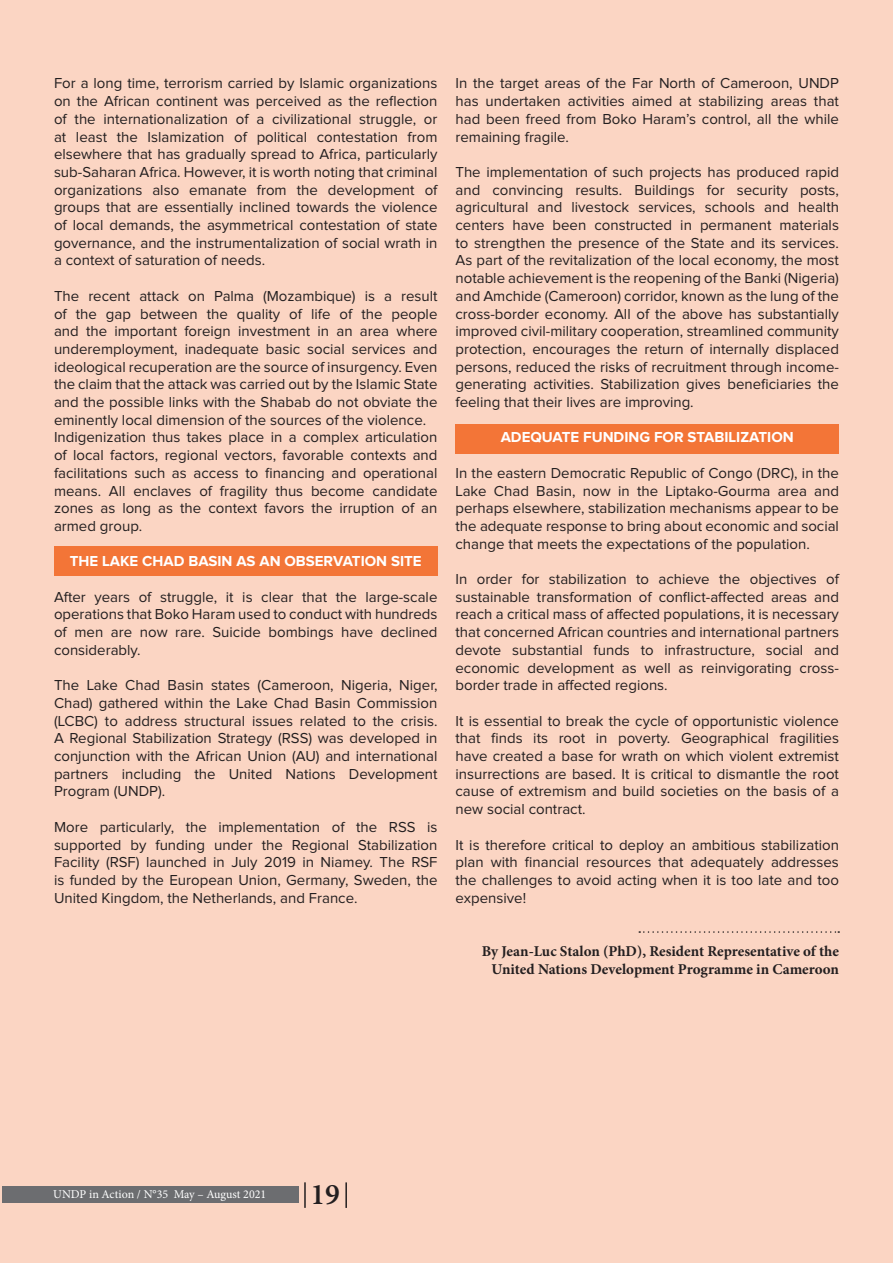
<style>
.page{position:relative;width:893px;height:1263px;background:#fbd5c3}
.page>*{position:absolute;margin:0;border:0;box-sizing:border-box;transform-origin:0 0}
.t1{font:600 30px "Minion Pro";color:#231f20}
.t2{font:15px/17.7px "Proxima Nova";color:#231f20;text-align:justify}
.t3{font:700 15px/18px "Minion Pro";letter-spacing:-.005em;color:#231f20;text-align:right}
.t4{font:700 15px "Proxima Nova";color:#fff}
.t5{font:12px "Minion Pro";color:#fff}
</style>
<div class="page">
<div style="left:455px;top:424px;width:384px;height:29px;background:#f37537"></div>
<svg style="left:639px;top:931px;width:200px;height:2px"></svg>
<div style="left:2px;top:1186px;width:296px;height:17px;background:#6c6d70"></div>
<hr style="left:304px;top:1182px;width:2px;height:26px;background:#231f20">
<hr style="left:345px;top:1182px;width:2px;height:26px;background:#231f20">
<div style="left:54px;top:546px;width:383px;height:30px;background:#f37537"></div>
<p class="t2" style="left:54px;top:75px;width:385px">For a long time, terrorism carried by Islamic organizations on the African continent was perceived as the reflection of the internationalization of a civilizational struggle, or at least the Islamization of political contestation from elsewhere that has gradually spread to Africa, particularly sub-Saharan Africa. However, it is worth noting that criminal organizations also emanate from the development of groups that are essentially inclined towards the violence of local demands, the asymmetrical contestation of state governance, and the instrumentalization of social wrath in a context of saturation of needs.</p>
<p class="t2" style="left:54px;top:287px;width:385px">The recent attack on Palma (Mozambique) is a result of the gap between the quality of life of the people and the important foreign investment in an area where underemployment, inadequate basic social services and ideological recuperation are the source of insurgency. Even the claim that the attack was carried out by the Islamic State and the possible links with the Shabab do not obviate the eminently local dimension of the sources of the violence.</p>
<p class="t2" style="left:54px;top:429px;width:385px">Indigenization thus takes place in a complex articulation of local factors, regional vectors, favorable contexts and facilitations such as access to financing and operational means. All enclaves of fragility thus become candidate zones as long as the context favors the irruption of an armed group.</p>
<p class="t4" style="left:70px;top:553px;width:353px">THE LAKE CHAD BASIN AS AN OBSERVATION SITE</p>
<p class="t2" style="left:54px;top:588px;width:385px">After years of struggle, it is clear that the large-scale operations that Boko Haram used to conduct with hundreds of men are now rare. Suicide bombings have declined considerably.</p>
<p class="t2" style="left:54px;top:677px;width:385px">The Lake Chad Basin states (Cameroon, Nigeria, Niger, Chad) gathered within the Lake Chad Basin Commission (LCBC) to address structural issues related to the crisis.<br>A Regional Stabilization Strategy (RSS) was developed in conjunction with the African Union (AU) and international partners including the United Nations Development Program (UNDP).</p>
<p class="t2" style="left:54px;top:818px;width:385px">More particularly, the implementation of the RSS is supported by funding under the Regional Stabilization Facility (RSF) launched in July 2019 in Niamey. The RSF is funded by the European Union, Germany, Sweden, the United Kingdom, the Netherlands, and France.</p>
<p class="t2" style="left:455px;top:75px;width:385px">In the target areas of the Far North of Cameroon, UNDP has undertaken activities aimed at stabilizing areas that had been freed from Boko Haram’s control, all the while remaining fragile.</p>
<p class="t2" style="left:455px;top:163px;width:385px">The implementation of such projects has produced rapid and convincing results. Buildings for security posts, agricultural and livestock services, schools and health centers have been constructed in permanent materials to strengthen the presence of the State and its services.<br>As part of the revitalization of the local economy, the most notable achievement is the reopening of the Banki (Nigeria) and Amchide (Cameroon) corridor, known as the lung of the cross-border economy. All of the above has substantially improved civil-military cooperation, streamlined community protection, encourages the return of internally displaced persons, reduced the risks of recruitment through income&shy;generating activities. Stabilization gives beneficiaries the feeling that their lives are improving.</p>
<p class="t4" style="left:501px;top:429px;width:295px">ADEQUATE FUNDING FOR STABILIZATION</p>
<p class="t2" style="left:455px;top:464px;width:385px">In the eastern Democratic Republic of Congo (DRC), in the Lake Chad Basin, now in the Liptako-Gourma area and perhaps elsewhere, stabilization mechanisms appear to be the adequate response to bring about economic and social change that meets the expectations of the population.</p>
<p class="t2" style="left:455px;top:571px;width:385px">In order for stabilization to achieve the objectives of sustainable transformation of conflict-affected areas and reach a critical mass of affected populations, it is necessary that concerned African countries and international partners devote substantial funds to infrastructure, social and economic development as well as reinvigorating cross&shy;border trade in affected regions.</p>
<p class="t2" style="left:455px;top:712px;width:385px">It is essential to break the cycle of opportunistic violence that finds its root in poverty. Geographical fragilities have created a base for wrath on which violent extremist insurrections are based. It is critical to dismantle the root cause of extremism and build societies on the basis of a new social contract.</p>
<p class="t2" style="left:455px;top:836px;width:385px">It is therefore critical to deploy an ambitious stabilization plan with financial resources that adequately addresses the challenges to avoid acting when it is too late and too expensive!</p>
<p class="t3" style="left:482px;top:941px;width:359px">By Jean-Luc Stalon (PhD), Resident Representative of the<br>United Nations Development Programme in Cameroon</p>
<p class="t5" style="left:53px;top:1186px;width:215px">UNDP in Action / N°35 May – August 2021</p>
<p class="t1" style="left:310px;top:1173px;width:31px">19</p>
</div>
